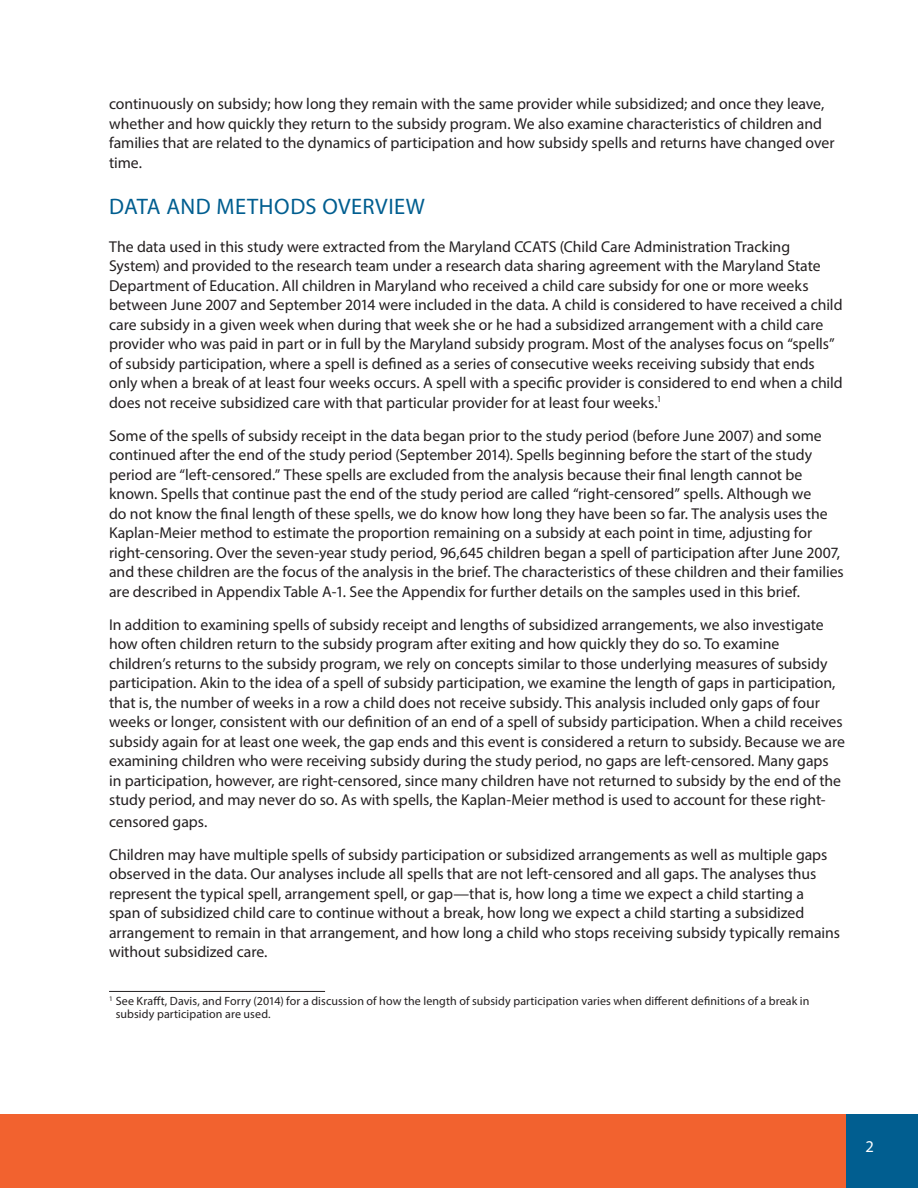
<style>
.page{position:relative;width:918px;height:1188px;background:#fff}
.page>*{position:absolute;margin:0;border:0;box-sizing:border-box;transform-origin:0 0}
.Subhead_1_Purple{font:22.5px "Myriad Pro";letter-spacing:.025em;color:#015e90}
.Intro_text{font:16.5px "Myriad Pro";color:#fff}
.Body_Copy_no_indent{font:15.75px/19.5px "Myriad Pro";letter-spacing:-.005em;color:#231f20}
.Footnote{font:12px/13.5px "Myriad Pro";letter-spacing:.01em;color:#231f20}
</style>
<div class="page">
<div style="left:0;top:1114px;width:856px;height:74px;background:#f2622f"></div>
<div style="left:846px;top:1114px;width:72px;height:74px;background:#015e90"></div>
<hr style="left:109px;top:991px;width:216px;height:1px;background:#231f20">
<p class="Body_Copy_no_indent" style="left:109px;top:94px;width:727px">continuously on subsidy; how long they remain with the same provider while subsidized; and once they leave, whether and how quickly they return to the subsidy program. We also examine characteristics of children and families that are related to the dynamics of participation and how subsidy spells and returns have changed over time.</p>
<p class="Subhead_1_Purple" style="left:109px;top:193px;width:317px">DATA AND METHODS OVERVIEW</p>
<p class="Body_Copy_no_indent" style="left:109px;top:236px;width:735px">The data used in this study were extracted from the Maryland CCATS (Child Care Administration Tracking System) and provided to the research team under a research data sharing agreement with the Maryland State Department of Education. All children in Maryland who received a child care subsidy for one or more weeks between June 2007 and September 2014 were included in the data. A child is considered to have received a child care subsidy in a given week when during that week she or he had a subsidized arrangement with a child care provider who was paid in part or in full by the Maryland subsidy program. Most of the analyses focus on “spells” of subsidy participation, where a spell is defined as a series of consecutive weeks receiving subsidy that ends only when a break of at least four weeks occurs. A spell with a specific provider is considered to end when a child does not receive subsidized care with that particular provider for at least four weeks.<sup>1</sup></p>
<p class="Body_Copy_no_indent" style="left:109px;top:425px;width:736px">Some of the spells of subsidy receipt in the data began prior to the study period (before June 2007) and some continued after the end of the study period (September 2014). Spells beginning before the start of the study period are “left-censored.” These spells are excluded from the analysis because their final length cannot be known. Spells that continue past the end of the study period are called “right-censored” spells. Although we<br>do not know the final length of these spells, we do know how long they have been so far. The analysis uses the Kaplan-Meier method to estimate the proportion remaining on a subsidy at each point in time, adjusting for right-censoring. Over the seven-year study period, 96,645 children began a spell of participation after June 2007, and these children are the focus of the analysis in the brief. The characteristics of these children and their families are described in Appendix Table A-1. See the Appendix for further details on the samples used in this brief.</p>
<p class="Body_Copy_no_indent" style="left:109px;top:614px;width:737px">In addition to examining spells of subsidy receipt and lengths of subsidized arrangements, we also investigate how often children return to the subsidy program after exiting and how quickly they do so. To examine children’s returns to the subsidy program, we rely on concepts similar to those underlying measures of subsidy participation. Akin to the idea of a spell of subsidy participation, we examine the length of gaps in participation, that is, the number of weeks in a row a child does not receive subsidy. This analysis included only gaps of four weeks or longer, consistent with our definition of an end of a spell of subsidy participation. When a child receives subsidy again for at least one week, the gap ends and this event is considered a return to subsidy. Because we are examining children who were receiving subsidy during the study period, no gaps are left-censored. Many gaps<br>in participation, however, are right-censored, since many children have not returned to subsidy by the end of the study period, and may never do so. As with spells, the Kaplan-Meier method is used to account for these right-</p>
<p class="Body_Copy_no_indent" style="left:109px;top:811px;width:100px">censored gaps.</p>
<p class="Body_Copy_no_indent" style="left:109px;top:844px;width:732px">Children may have multiple spells of subsidy participation or subsidized arrangements as well as multiple gaps observed in the data. Our analyses include all spells that are not left-censored and all gaps. The analyses thus represent the typical spell, arrangement spell, or gap—that is, how long a time we expect a child starting a<br>span of subsidized child care to continue without a break, how long we expect a child starting a subsidized arrangement to remain in that arrangement, and how long a child who stops receiving subsidy typically remains without subsidized care.</p>
<p class="Footnote" style="left:116px;top:994px;width:695px;text-indent:-7px"><sup>1</sup> See Krafft, Davis, and Forry (2014) for a discussion of how the length of subsidy participation varies when different definitions of a break in subsidy participation are used.</p>
<p class="Intro_text" style="left:866px;top:1136px;width:10px">2</p>
</div>
